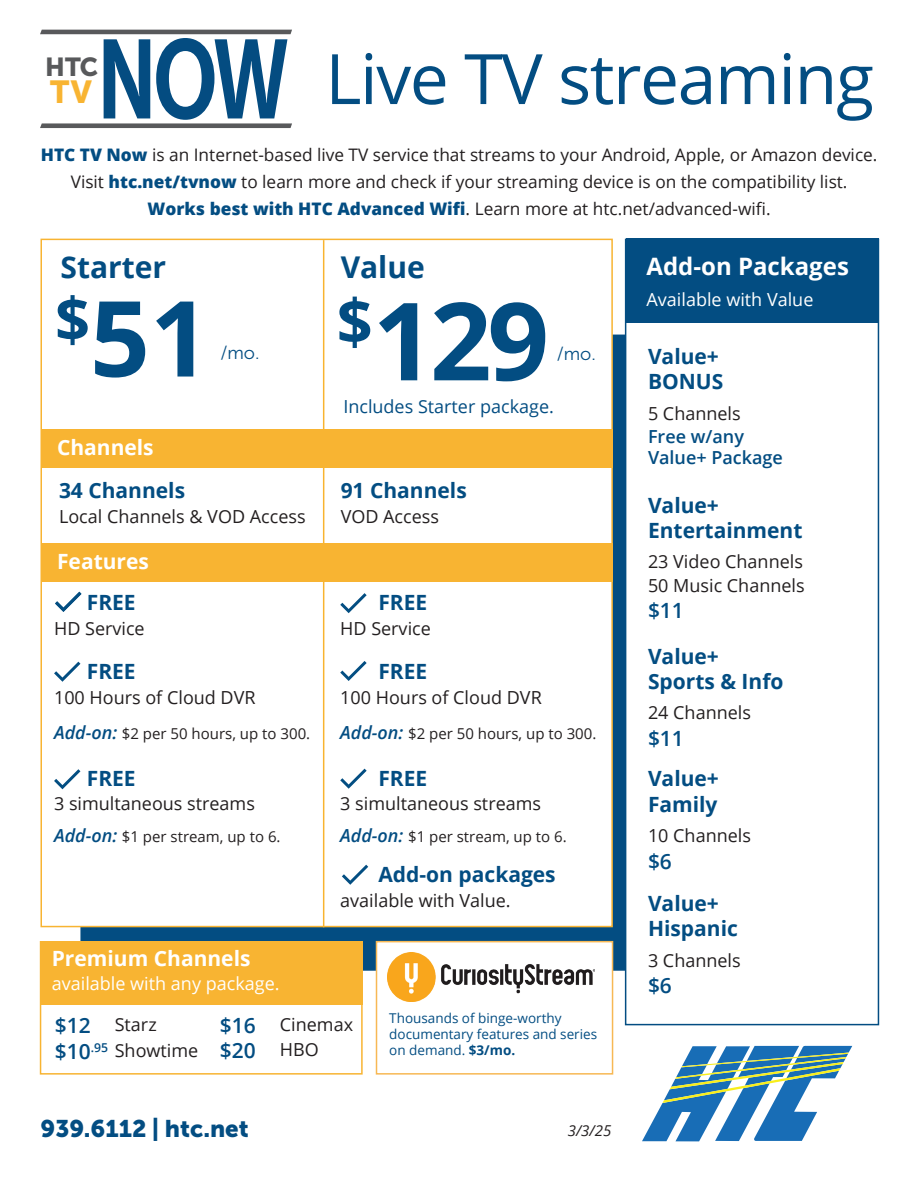
<style>
.page{position:relative;width:918px;height:1188px;background:#fff}
.page>*{position:absolute;margin:0;border:0;box-sizing:border-box;transform-origin:0 0}
.t1{font:111.45px "Museo Sans Cond 700";color:#044c81;scale:.91 1}
.t2{font:700 108px "Open Sans";color:#034d82}
.t3{font:700 105px "Open Sans";color:#034d82}
.t4{font:69.6px "Open Sans";letter-spacing:-.02em;color:#034d82}
.t5{font:31.65px "Museo Sans 900";color:#f8b432}
.t6{font:700 30px "Open Sans";color:#034d82}
.t7{font:25.95px "Museo Sans 900";color:#58595b}
.t8{font:24px "Museo Sans 900";color:#034d82}
.t9{font:700 24px "Open Sans";color:#fff}
.t10{font:700 21px/25.2px "Open Sans";color:#034d82}
.t11{font:700 21px "Open Sans";color:#fff}
.t12{font:600 21px "Open Sans";color:#034d82}
.t13{font:18px/23.1px "Open Sans";color:#231f20}
.t14{font:18px "Open Sans";color:#fff}
.t15{font:18px "Open Sans";color:#034d82}
.t16{font:600 18px/21.6px "Open Sans";color:#034d82}
.t17{font:18px "Museo Sans 300";color:#034d82}
.t18{font:17.25px/26.7px "Open Sans";color:#231f20;text-align:center}
.t19{font:15px "Open Sans";color:#231f20}
.t20{font:italic 15px "Open Sans";color:#231f20}
.t21{font:13.5px/16.2px "Open Sans";color:#034d82}
.s1{font-weight:800;color:#034d82}
.s2{font-weight:600;font-style:italic;font-size:18px;color:#034d82}
.s3{font-weight:600;font-size:21px;color:#034d82}
.s4{font-weight:400;font-size:18px;color:#231f20}
.s5{font-weight:700}
</style>
<div class="page">
<div style="left:80px;top:335px;width:781px;height:636px;background:#034d82;border:2px solid #034d82"></div>
<svg style="left:642px;top:1046px;width:210px;height:95px"></svg>
<svg style="left:40px;top:123px;width:252px;height:5px"></svg>
<svg style="left:40px;top:30px;width:252px;height:4px"></svg>
<div style="left:41px;top:239px;width:571px;height:688px;background:#fff"></div>
<div style="left:625px;top:239px;width:254px;height:786px;background:#fff;border:2px solid #034d82"></div>
<hr style="left:323px;top:240px;width:1px;height:687px;background:#f8b42f">
<div style="left:626px;top:238px;width:252px;height:85px;background:#034d82"></div>
<div style="left:627px;top:497px;width:235px;height:121px;background:#fff"></div>
<div style="left:627px;top:895px;width:234px;height:98px;background:#fff"></div>
<div style="left:627px;top:770px;width:235px;height:99px;background:#fff"></div>
<div style="left:627px;top:648px;width:235px;height:98px;background:#fff"></div>
<div style="left:41px;top:543px;width:572px;height:39px;background:#f8b432"></div>
<div style="left:40px;top:941px;width:323px;height:134px;background:#fff;border:2px solid #f8b432"></div>
<div style="left:40px;top:941px;width:323px;height:64px;background:#f8b432"></div>
<div style="left:41px;top:429px;width:572px;height:38px;background:#f8b432"></div>
<svg style="left:340px;top:593px;width:27px;height:20px"></svg>
<svg style="left:340px;top:661px;width:27px;height:20px"></svg>
<svg style="left:54px;top:662px;width:26px;height:20px"></svg>
<svg style="left:54px;top:769px;width:26px;height:20px"></svg>
<svg style="left:55px;top:592px;width:26px;height:20px"></svg>
<svg style="left:340px;top:769px;width:27px;height:20px"></svg>
<svg style="left:342px;top:865px;width:26px;height:20px"></svg>
<div style="left:376px;top:941px;width:237px;height:134px;background:#fff;border:2px solid #f7b854"></div>
<img style="left:387px;top:953px;width:208px;height:48px">
<h1 class="t1" style="left:97px;top:18px;width:212px">NOW</h1>
<h3 class="t7" style="left:45px;top:52px;width:54px">HTC</h3>
<h3 class="t5" style="left:50px;top:74px;width:44px">TV</h3>
<h3 class="t4" style="left:325px;top:31px;width:550px">Live TV streaming</h3>
<p class="t18" style="left:41px;top:141px;width:838px"><span class="s1">HTC TV Now</span> is an Internet-based live TV service that streams to your Android, Apple, or Amazon device.<br>Visit <span class="s1">htc.net/tvnow</span> to learn more and check if your streaming device is on the compatibility list.<br><span class="s1">Works best with HTC Advanced Wifi</span>. Learn more at htc.net/advanced-wifi.</p>
<h3 class="t6" style="left:61px;top:246px;width:107px">Starter</h3>
<h3 class="t3" style="left:55px;top:264px;width:156px"><sup>$</sup>51</h3>
<p class="t11" style="left:57px;top:432px;width:98px">Channels</p>
<p class="t17" style="left:220px;top:343px;width:41px">/mo.</p>
<p class="t10" style="left:59px;top:477px;width:128px">34 Channels</p>
<p class="t13" style="left:59px;top:504px;width:248px">Local Channels &amp; VOD Access</p>
<p class="t11" style="left:57px;top:546px;width:93px">Features</p>
<p class="t10" style="left:87px;top:589px;width:50px">FREE</p>
<p class="t13" style="left:54px;top:616px;width:92px">HD Service</p>
<p class="t10" style="left:87px;top:659px;width:50px">FREE</p>
<p class="t13" style="left:54px;top:685px;width:203px">100 Hours of Cloud DVR</p>
<p class="t19" style="left:54px;top:724px;width:258px"><span class="s2">Add-on:</span> $2 per 50 hours, up to 300.</p>
<p class="t10" style="left:87px;top:765px;width:50px">FREE</p>
<p class="t13" style="left:54px;top:792px;width:202px">3 simultaneous streams</p>
<p class="t19" style="left:54px;top:826px;width:228px"><span class="s2">Add-on:</span> $1 per stream, up to 6.</p>
<p class="t11" style="left:52px;top:944px;width:200px">Premium Channels</p>
<p class="t14" style="left:52px;top:971px;width:229px">available with any package.</p>
<h3 class="t6" style="left:341px;top:246px;width:86px">Value</h3>
<h2 class="t2" style="left:337px;top:265px;width:214px"><sup>$</sup>129</h2>
<p class="t17" style="left:557px;top:344px;width:41px">/mo.</p>
<p class="t15" style="left:343px;top:394px;width:212px">Includes Starter package.</p>
<p class="t10" style="left:341px;top:477px;width:128px">91 Channels</p>
<p class="t13" style="left:341px;top:504px;width:100px">VOD Access</p>
<p class="t10" style="left:378px;top:589px;width:50px">FREE</p>
<p class="t13" style="left:340px;top:616px;width:92px">HD Service</p>
<p class="t10" style="left:378px;top:659px;width:50px">FREE</p>
<p class="t13" style="left:340px;top:685px;width:203px">100 Hours of Cloud DVR</p>
<p class="t19" style="left:340px;top:724px;width:258px"><span class="s2">Add-on:</span> $2 per 50 hours, up to 300.</p>
<p class="t10" style="left:378px;top:765px;width:50px">FREE</p>
<p class="t13" style="left:340px;top:792px;width:202px">3 simultaneous streams</p>
<p class="t19" style="left:340px;top:826px;width:228px"><span class="s2">Add-on:</span> $1 per stream, up to 6.</p>
<p class="t10" style="left:378px;top:862px;width:179px">Add-on packages</p>
<p class="t13" style="left:340px;top:888px;width:172px">available with Value.</p>
<p class="t13" style="left:55px;top:1010px;width:145px;line-height:26.5px"><span class="s3">$12</span> Starz <span class="s3">$10</span><sup>.95</sup> Showtime</p>
<p class="t13" style="left:220px;top:1012px;width:135px"><span class="s3">$16</span> Cinemax</p>
<p class="t12" style="left:220px;top:1036px;width:100px">$20 <span class="s4">HBO</span></p>
<p class="t21" style="left:389px;top:1010px;width:209px">Thousands of binge-worthy documentary features and series on demand. <span class="s5">$3/mo.</span></p>
<h3 class="t8" style="left:40px;top:1115px;width:210px">939.6112 | htc.net</h3>
<p class="t20" style="left:568px;top:1120px;width:45px">3/3/25</p>
<h3 class="t9" style="left:646px;top:249px;width:204px">Add-on Packages</h3>
<p class="t14" style="left:646px;top:287px;width:168px">Available with Value</p>
<p class="t10" style="left:648px;top:343px;width:77px">Value+<br>BONUS</p>
<p class="t13" style="left:648px;top:401px;width:94px">5 Channels</p>
<p class="t16" style="left:648px;top:425px;width:136px">Free w/any<br>Value+ Package</p>
<p class="t10" style="left:648px;top:492px;width:156px">Value+<br>Entertainment</p>
<p class="t13" style="left:648px;top:550px;width:158px">23 Video Channels<br>50 Music Channels</p>
<p class="t12" style="left:648px;top:596px;width:37px">$11</p>
<p class="t10" style="left:648px;top:643px;width:137px">Value+<br>Sports &amp; Info</p>
<p class="t13" style="left:648px;top:701px;width:105px">24 Channels</p>
<p class="t12" style="left:648px;top:724px;width:37px">$11</p>
<p class="t10" style="left:648px;top:766px;width:72px">Value+<br>Family</p>
<p class="t13" style="left:648px;top:824px;width:105px">10 Channels</p>
<p class="t12" style="left:648px;top:847px;width:25px">$6</p>
<p class="t10" style="left:648px;top:890px;width:91px">Value+<br>Hispanic</p>
<p class="t13" style="left:648px;top:948px;width:94px">3 Channels</p>
<p class="t12" style="left:648px;top:971px;width:25px">$6</p>
</div>
